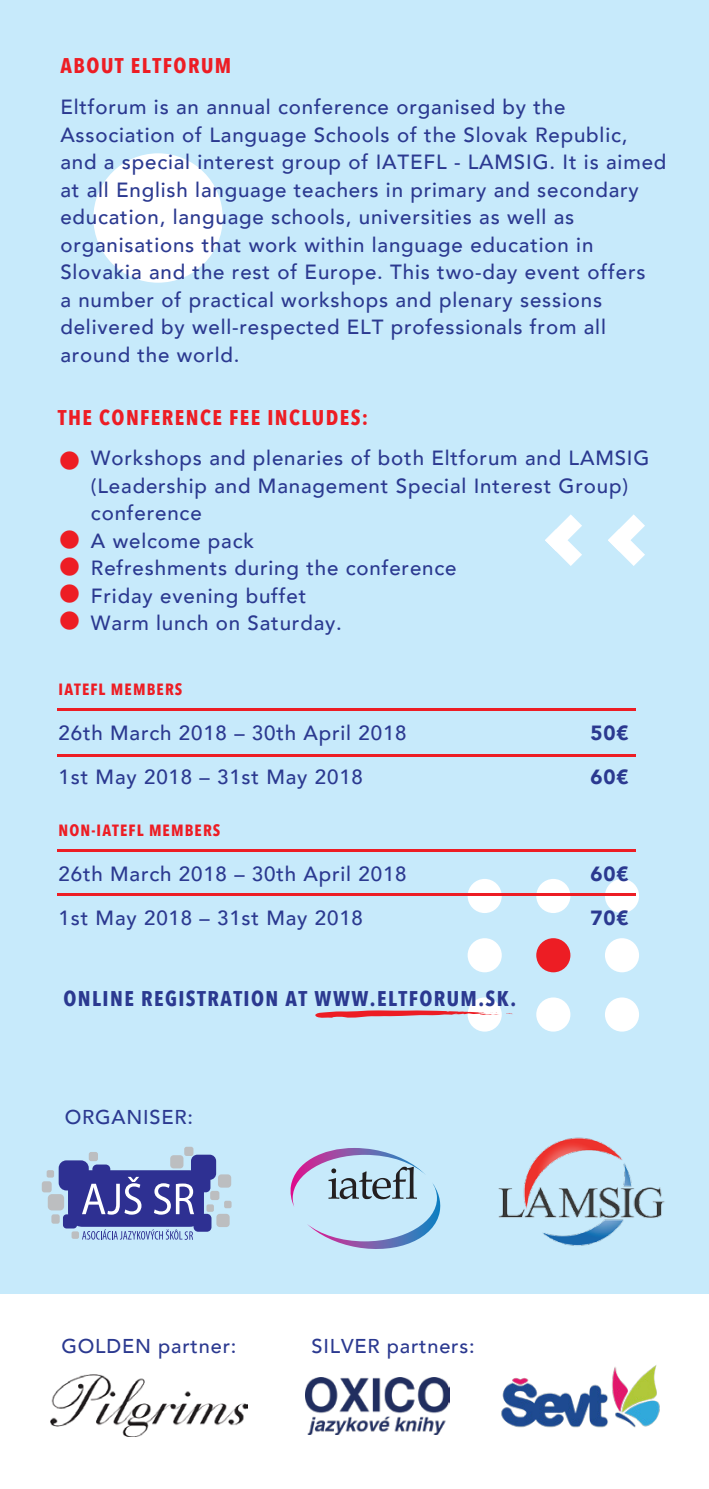
<style>
.page{position:relative;width:709px;height:1489px;background:#fff}
.page>*{position:absolute;margin:0;border:0;box-sizing:border-box;transform-origin:0 0}
.t1{font:700 21.25px "Avenir Next Condensed";letter-spacing:.07em;color:#ed1d24}
.t2{font:700 21.25px "Avenir Next Condensed";letter-spacing:.07em;color:#2b3990}
.t3{font:500 20.5px/27.5px "Avenir";letter-spacing:.04em;color:#2b3990}
.t4{font:900 20.5px "Avenir";letter-spacing:.04em;color:#2b3990}
.t5{font:500 20px "Avenir";letter-spacing:.04em;color:#2b3990}
.t6{font:700 16.25px "Avenir Next Condensed";letter-spacing:.07em;color:#ed1d24}
</style>
<div class="page">
<div style="left:0;top:0;width:709px;height:1293px;background:#c7eafb"></div>
<svg style="left:608px;top:514px;width:37px;height:52px"></svg>
<svg style="left:545px;top:514px;width:37px;height:52px"></svg>
<div style="left:93px;top:153px;width:130px;height:130px;background:#fff;border-radius:50%"></div>
<div style="left:467px;top:878px;width:35px;height:35px;background:#fff;border-radius:50%"></div>
<div style="left:536px;top:878px;width:34px;height:35px;background:#fff;border-radius:50%"></div>
<div style="left:605px;top:878px;width:34px;height:35px;background:#fff;border-radius:50%"></div>
<div style="left:467px;top:938px;width:35px;height:34px;background:#fff;border-radius:50%"></div>
<div style="left:536px;top:938px;width:34px;height:34px;background:#ed1d24;border-radius:50%"></div>
<div style="left:605px;top:938px;width:34px;height:34px;background:#fff;border-radius:50%"></div>
<div style="left:467px;top:997px;width:35px;height:34px;background:#fff;border-radius:50%"></div>
<div style="left:536px;top:997px;width:34px;height:34px;background:#fff;border-radius:50%"></div>
<div style="left:605px;top:997px;width:34px;height:34px;background:#fff;border-radius:50%"></div>
<hr style="left:57px;top:708px;width:578px;height:3px;background:#ed1d24">
<hr style="left:57px;top:849px;width:578px;height:3px;background:#ed1d24">
<hr style="left:57px;top:754px;width:578px;height:2px;background:#ed1d24">
<hr style="left:57px;top:893px;width:578px;height:3px;background:#ed1d24">
<svg style="left:315px;top:1010px;width:184px;height:8px"></svg>
<img style="left:51px;top:1374px;width:196px;height:62px">
<img style="left:501px;top:1365px;width:159px;height:63px">
<img style="left:305px;top:1377px;width:144px;height:57px">
<svg style="left:42px;top:1146px;width:189px;height:93px"></svg>
<svg style="left:290px;top:1148px;width:151px;height:101px"></svg>
<img style="left:498px;top:1137px;width:167px;height:109px">
<p class="t1" style="left:60px;top:53px;width:172px">ABOUT ELTFORUM</p>
<p class="t3" style="left:60px;top:92px;width:607px">Eltforum is an annual conference organised by the Association of Language Schools of the Slovak Republic, and a special interest group of IATEFL - LAMSIG. It is aimed at all English language teachers in primary and secondary education, language schools, universities as well as organisations that work within language education in Slovakia and the rest of Europe. This two-day event offers<br>a number of practical workshops and plenary sessions delivered by well-respected ELT professionals from all around the world.</p>
<p class="t1" style="left:58px;top:405px;width:312px">THE CONFERENCE FEE INCLUDES:</p>
<p class="t3" style="left:91px;top:443px;width:560px">Workshops and plenaries of both Eltforum and LAMSIG (Leadership and Management Special Interest Group) conference<br>A welcome pack<br>Refreshments during the conference<br>Friday evening buffet<br>Warm lunch on Saturday.</p>
<p class="t6" style="left:59px;top:679px;width:125px">IATEFL MEMBERS</p>
<p class="t3" style="left:59px;top:718px;width:349px">26th March 2018 – 30th April 2018</p>
<p class="t4" style="left:590px;top:715px;width:40px">50€</p>
<p class="t3" style="left:59px;top:762px;width:306px">1st May 2018 – 31st May 2018</p>
<p class="t4" style="left:590px;top:759px;width:40px">60€</p>
<p class="t6" style="left:59px;top:820px;width:163px">NON-IATEFL MEMBERS</p>
<p class="t3" style="left:59px;top:858px;width:349px">26th March 2018 – 30th April 2018</p>
<p class="t4" style="left:590px;top:855px;width:40px">60€</p>
<p class="t3" style="left:59px;top:903px;width:306px">1st May 2018 – 31st May 2018</p>
<p class="t4" style="left:590px;top:900px;width:40px">70€</p>
<p class="t2" style="left:63px;top:985px;width:454px">ONLINE REGISTRATION AT WWW.ELTFORUM.SK.</p>
<p class="t5" style="left:65px;top:1099px;width:130px">ORGANISER:</p>
<p class="t5" style="left:61px;top:1328px;width:176px">GOLDEN partner:</p>
<p class="t5" style="left:311px;top:1328px;width:165px">SILVER partners:</p>
</div>
